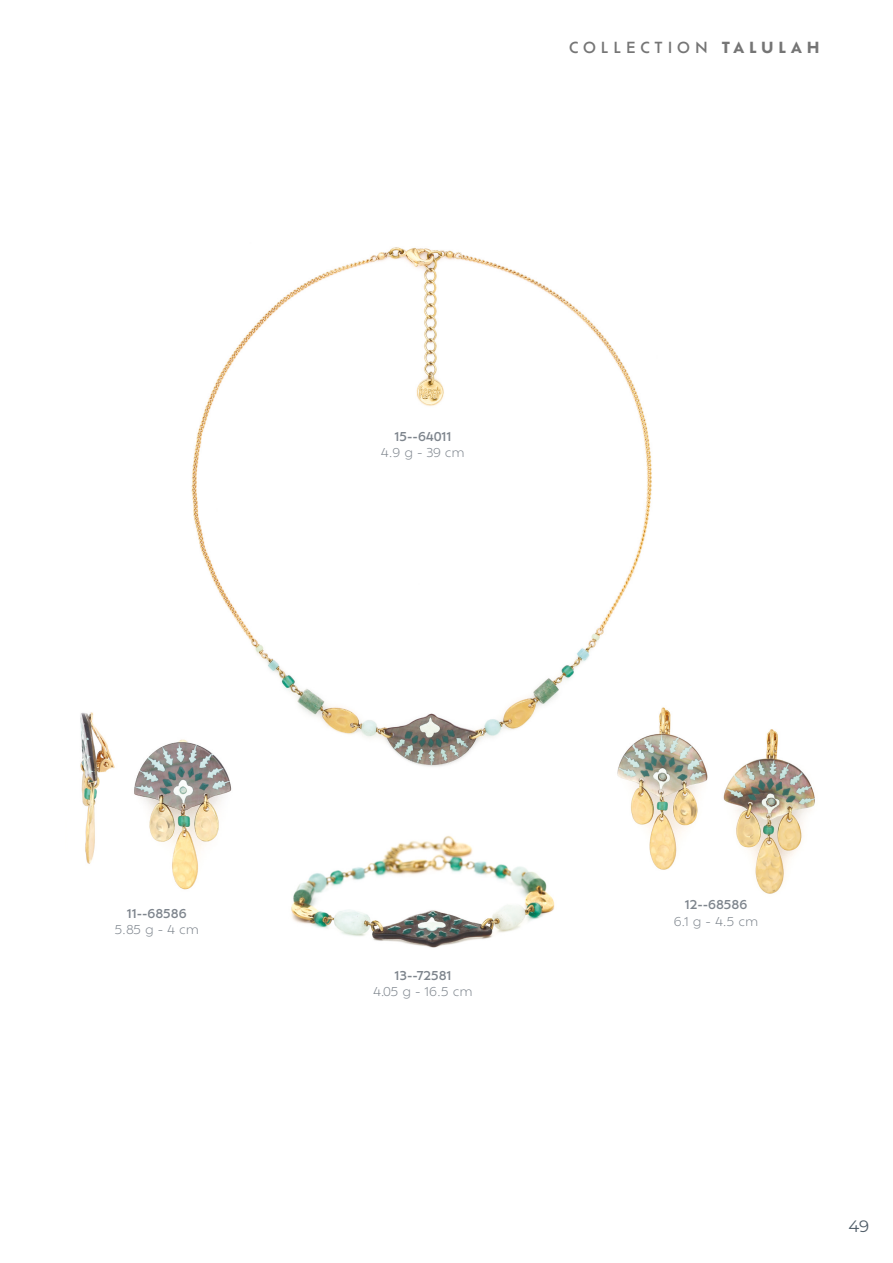
<style>
.page{position:relative;width:893px;height:1263px;background:#fff}
.page>*{position:absolute;margin:0;border:0;box-sizing:border-box;transform-origin:0 0}
.t1{font:16.5px "Montserrat";color:#505d68}
.t2{font:500 15px "Ofelia Text";letter-spacing:.28em;color:#757575}
.t3{font:300 12px "Ofelia Text";color:#7e858d}
.t4{font:500 12px "Ofelia Text";color:#7e858d}
.s1{font-weight:700}
</style>
<div class="page">
<img style="left:191px;top:247px;width:461px;height:520px">
<img style="left:291px;top:835px;width:264px;height:113px">
<img style="left:80px;top:698px;width:168px;height:192px">
<img style="left:604px;top:695px;width:211px;height:199px">
<p class="t2" style="left:569px;top:36px;width:253px">COLLECTION <span class="s1">TALULAH</span></p>
<p class="t4" style="left:394px;top:427px;width:59px">15--64011</p>
<p class="t3" style="left:381px;top:444px;width:85px">4.9 g - 39 cm</p>
<p class="t4" style="left:127px;top:904px;width:61px">11--68586</p>
<p class="t3" style="left:114px;top:921px;width:86px">5.85 g - 4 cm</p>
<p class="t4" style="left:394px;top:966px;width:58px">13--72581</p>
<p class="t3" style="left:373px;top:983px;width:101px">4.05 g - 16.5 cm</p>
<p class="t4" style="left:685px;top:895px;width:64px">12--68586</p>
<p class="t3" style="left:674px;top:912px;width:86px">6.1 g - 4.5 cm</p>
<h1 class="t1" style="left:848px;top:1215px;width:22px">49</h1>
</div>
